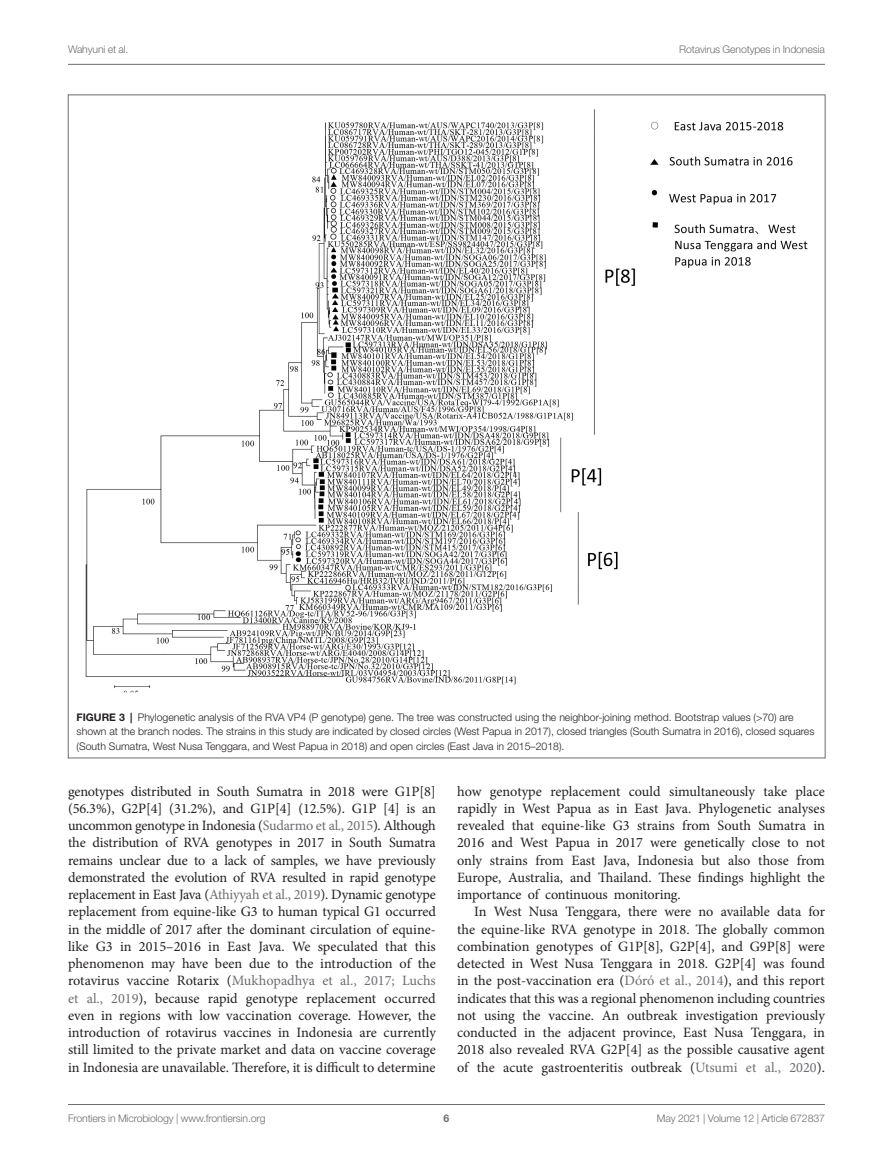
<style>
.page{position:relative;width:893px;height:1170px;background:#fff}
.page>*{position:absolute;margin:0;border:0;box-sizing:border-box;transform-origin:0 0}
.TEXT{font:14.25px/17.2px "Minion Pro";letter-spacing:-.005em;color:#231f20;text-align:justify}
.FIG_LEG{font:300 10.5px/14.2px "Helvetica Neue LT Std";color:#231f20}
.t1{font:300 10.5px "Helvetica Neue LT Std";letter-spacing:-.015em;color:#6c6d70}
.t2{font:700 10.5px "Helvetica Neue LT Std";color:#6c6d70}
.s1{font-weight:700}
.s2{color:#6c6d70}
</style>
<div class="page">
<hr style="left:68px;top:64px;width:757px;height:1px;background:#6c6d70">
<hr style="left:68px;top:1104px;width:757px;height:1px;background:#6c6d70">
<img style="left:85px;top:109px;width:723px;height:584px">
<p class="t1" style="left:68px;top:42px;width:62px">Wahyuni et al.</p>
<p class="t1" style="left:679px;top:42px;width:147px">Rotavirus Genotypes in Indonesia</p>
<p class="FIG_LEG" style="left:77px;top:709px;width:739px"><span class="s1">FIGURE 3 |</span> Phylogenetic analysis of the RVA VP4 (P genotype) gene. The tree was constructed using the neighbor-joining method. Bootstrap values (&gt;70) are shown at the branch nodes. The strains in this study are indicated by closed circles (West Papua in 2017), closed triangles (South Sumatra in 2016), closed squares (South Sumatra, West Nusa Tenggara, and West Papua in 2018) and open circles (East Java in 2015–2018).</p>
<p class="TEXT" style="left:68px;top:782px;width:369px">genotypes distributed in South Sumatra in 2018 were G1P[8] (56.3%), G2P[4] (31.2%), and G1P[4] (12.5%). G1P [4] is an uncommon genotype in Indonesia (<span class="s2">Sudarmo et al., 2015</span>). Although the distribution of RVA genotypes in 2017 in South Sumatra remains unclear due to a lack of samples, we have previously demonstrated the evolution of RVA resulted in rapid genotype replacement in East Java (<span class="s2">Athiyyah et al., 2019</span>). Dynamic genotype replacement from equine-like G3 to human typical G1 occurred in the middle of 2017 after the dominant circulation of equine&shy;like G3 in 2015–2016 in East Java. We speculated that this phenomenon may have been due to the introduction of the rotavirus vaccine Rotarix (<span class="s2">Mukhopadhya et al., 2017; Luchs et al., 2019</span>), because rapid genotype replacement occurred even in regions with low vaccination coverage. However, the introduction of rotavirus vaccines in Indonesia are currently still limited to the private market and data on vaccine coverage in Indonesia are unavailable. Therefore, it is difficult to determine</p>
<p class="TEXT" style="left:457px;top:782px;width:369px">how genotype replacement could simultaneously take place rapidly in West Papua as in East Java. Phylogenetic analyses revealed that equine-like G3 strains from South Sumatra in 2016 and West Papua in 2017 were genetically close to not only strains from East Java, Indonesia but also those from Europe, Australia, and Thailand. These findings highlight the importance of continuous monitoring.</p>
<p class="TEXT" style="left:457px;top:903px;width:369px;text-indent:17px">In West Nusa Tenggara, there were no available data for the equine-like RVA genotype in 2018. The globally common combination genotypes of G1P[8], G2P[4], and G9P[8] were detected in West Nusa Tenggara in 2018. G2P[4] was found in the post-vaccination era (<span class="s2">Dóró et al., 2014</span>), and this report indicates that this was a regional phenomenon including countries not using the vaccine. An outbreak investigation previously conducted in the adjacent province, East Nusa Tenggara, in 2018 also revealed RVA G2P[4] as the possible causative agent of the acute gastroenteritis outbreak (<span class="s2">Utsumi et al., 2020</span>).</p>
<p class="t1" style="left:68px;top:1111px;width:199px">Frontiers in Microbiology | www.frontiersin.org</p>
<p class="t2" style="left:444px;top:1111px;width:7px">6</p>
<p class="t1" style="left:657px;top:1111px;width:169px">May 2021 | Volume 12 | Article 672837</p>
</div>
